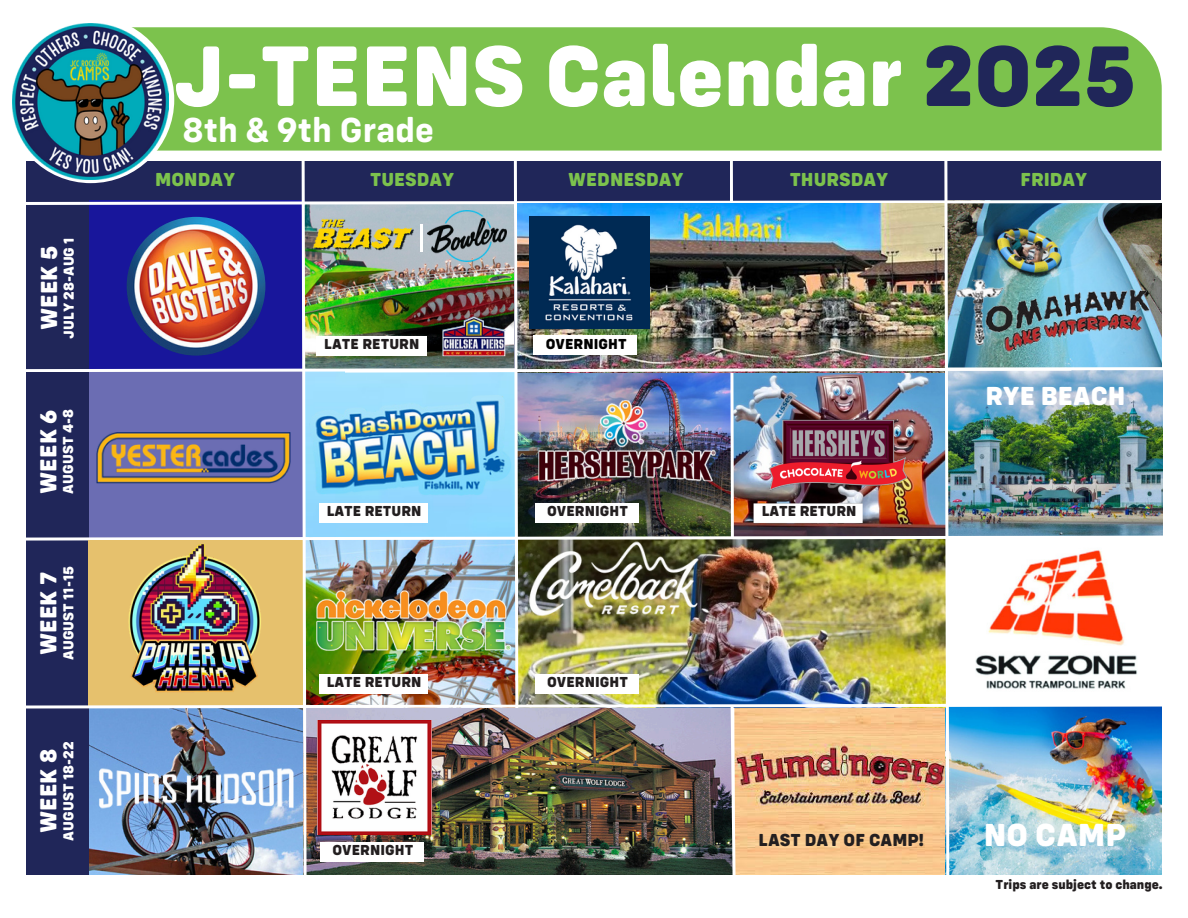
<style>
.page{position:relative;width:1188px;height:918px;background:#fff}
.page>*{position:absolute;margin:0;border:0;box-sizing:border-box;transform-origin:0 0}
.t1{font:800 88.8px "Config Rounded";color:#fff}
.t2{font:700 35.85px "Config Rounded";color:#fff}
.t3{font:800 33px "Config Rounded";color:#fff}
.t4{font:800 27px "Config Rounded";color:#fff}
.t5{font:800 24px "Config Rounded";color:#fff}
.t6{font:800 19.5px "Config Rounded";color:#7cc24d}
.t7{font:800 18px "Config Rounded";color:#231f20}
.t8{font:800 15px "Config Rounded";letter-spacing:.005em;color:#231f20}
.t9{font:800 15px "Config Rounded";color:#fff}
.t10{font:800 15px "Config Rounded";letter-spacing:.005em;color:#000}
.t11{font:800 13.5px "Config Rounded";color:#231f20}
.s1{color:#202659}
</style>
<div class="page">
<div style="left:169px;top:27px;width:993px;height:124px;background:#7cc24d"></div>
<div style="left:7px;top:16px;width:167px;height:167px;background:#fff;border-radius:50%"></div>
<img style="left:12px;top:23px;width:157px;height:129px">
<img style="left:26px;top:152px;width:1137px;height:723px">
<img style="left:123px;top:545px;width:142px;height:151px">
<h5 class="t5" style="left:34px;top:330px;width:86px;rotate:-90deg">WEEK 5</h5>
<h5 class="t9" style="left:59px;top:339px;width:103px;rotate:-90deg">JULY 28-AUG 1</h5>
<h3 class="t5" style="left:33px;top:494px;width:86px;rotate:-90deg">WEEK 6</h3>
<h3 class="t9" style="left:59px;top:494px;width:86px;rotate:-90deg">AUGUST 4-8</h3>
<h5 class="t5" style="left:33px;top:655px;width:85px;rotate:-90deg">WEEK 7</h5>
<h5 class="t9" style="left:59px;top:660px;width:95px;rotate:-90deg">AUGUST 11-15</h5>
<h5 class="t5" style="left:33px;top:833px;width:86px;rotate:-90deg">WEEK 8</h5>
<h5 class="t9" style="left:59px;top:841px;width:100px;rotate:-90deg">AUGUST 18-22</h5>
<p class="t1" style="left:173px;top:19px;width:964px">J-TEENS Calendar <span class="s1">2O25</span></p>
<h2 class="t2" style="left:182px;top:107px;width:253px">8th &amp; 9th Grade</h2>
<h6 class="t6" style="left:155px;top:167px;width:82px">MONDAY</h6>
<h6 class="t6" style="left:370px;top:167px;width:86px">TUESDAY</h6>
<h6 class="t6" style="left:568px;top:167px;width:117px">WEDNESDAY</h6>
<p class="t6" style="left:790px;top:167px;width:100px">THURSDAY</p>
<h6 class="t6" style="left:1020px;top:167px;width:68px">FRIDAY</h6>
<h5 class="t8" style="left:324px;top:335px;width:97px">LATE RETURN</h5>
<h6 class="t10" style="left:546px;top:335px;width:83px">OVERNIGHT</h6>
<h6 class="t4" style="left:985px;top:379px;width:142px">RYE BEACH</h6>
<h6 class="t8" style="left:327px;top:501px;width:96px">LATE RETURN</h6>
<h6 class="t8" style="left:547px;top:501px;width:83px">OVERNIGHT</h6>
<h6 class="t8" style="left:762px;top:501px;width:96px">LATE RETURN</h6>
<h6 class="t8" style="left:327px;top:672px;width:96px">LATE RETURN</h6>
<h4 class="t8" style="left:547px;top:672px;width:83px">OVERNIGHT</h4>
<h5 class="t8" style="left:332px;top:840px;width:83px">OVERNIGHT</h5>
<h6 class="t7" style="left:759px;top:829px;width:167px">LAST DAY OF CAMP!</h6>
<h6 class="t3" style="left:984px;top:813px;width:144px">NO CAMP</h6>
<h5 class="t11" style="left:996px;top:876px;width:169px">Trips are subject to change.</h5>
</div>
